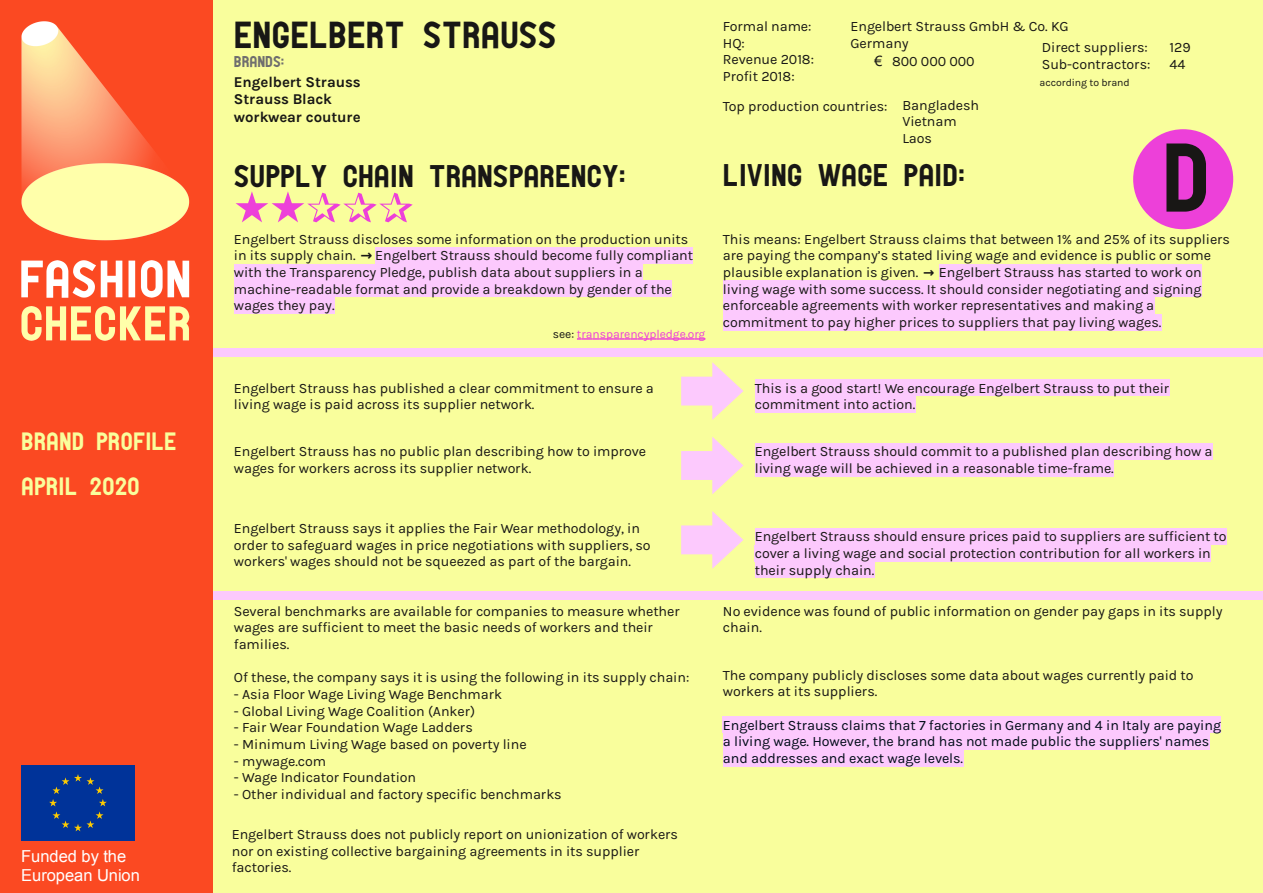
<style>
.page{position:relative;width:1263px;height:893px;background:#f9fe9c}
.page>*{position:absolute;margin:0;border:0;box-sizing:border-box;transform-origin:0 0}
.t1{font:93px "PTF NORDIC Standard";color:#181715}
.t2{font:700 60px "DejaVu Sans Mono";color:#ed40d9}
.t3{font:36px "PTF NORDIC Standard";color:#181715}
.t4{font:30px "PTF NORDIC Standard";color:#181715}
.t5{font:24px/45px "PTF NORDIC Standard";color:#f9fe9c}
.t6{font:16.5px/18.9px "Arial";color:#fff}
.t7{font:700 15px/17.5px "Karla";letter-spacing:-.005em;color:#181715}
.t8{font:15px "PTF NORDIC Standard";color:#6f6e6e}
.t9{font:14.25px/16.6px "Karla";letter-spacing:-.005em;color:#181715}
.t10{font:14.25px/16.6px "Karla";letter-spacing:-.005em;color:#000b18}
.t11{font:12px "Karla";letter-spacing:-.005em;color:#ed40d9}
.t12{font:10.5px "Karla";letter-spacing:-.005em;color:#181715}
.s1{font-family:"Arial"}
.s2{font-family:"DejaVu Sans";font-weight:700;font-size:13.5px}
.s3{font-family:"DejaVu Sans";font-weight:700}
.s4{color:#181715}
</style>
<div class="page">
<div style="left:0;top:591px;width:1263px;height:9px;background:#fcc9fd"></div>
<div style="left:0;top:349px;width:1263px;height:8px;background:#fcc9fd"></div>
<div style="left:0;top:0;width:213px;height:893px;background:#fb4922"></div>
<img style="left:21px;top:21px;width:168px;height:319px">
<div style="left:21px;top:765px;width:113px;height:76px;background:#039"></div>
<div style="left:375px;top:247px;width:318px;height:17px;background:#fcc9fd"></div>
<div style="left:234px;top:264px;width:409px;height:17px;background:#fcc9fd"></div>
<div style="left:234px;top:281px;width:438px;height:16px;background:#fcc9fd"></div>
<div style="left:234px;top:297px;width:101px;height:17px;background:#fcc9fd"></div>
<div style="left:755px;top:379px;width:414px;height:17px;background:#fcc9fd"></div>
<div style="left:755px;top:396px;width:160px;height:17px;background:#fcc9fd"></div>
<div style="left:1133px;top:129px;width:100px;height:100px;background:#ed40d9;border-radius:50%"></div>
<div style="left:939px;top:264px;width:263px;height:17px;background:#fcc9fd"></div>
<div style="left:723px;top:281px;width:478px;height:16px;background:#fcc9fd"></div>
<div style="left:723px;top:297px;width:431px;height:17px;background:#fcc9fd"></div>
<div style="left:723px;top:314px;width:438px;height:17px;background:#fcc9fd"></div>
<div style="left:755px;top:443px;width:457px;height:17px;background:#fcc9fd"></div>
<div style="left:755px;top:460px;width:359px;height:17px;background:#fcc9fd"></div>
<div style="left:755px;top:528px;width:471px;height:17px;background:#fcc9fd"></div>
<div style="left:755px;top:545px;width:456px;height:17px;background:#fcc9fd"></div>
<div style="left:755px;top:562px;width:119px;height:16px;background:#fcc9fd"></div>
<div style="left:723px;top:716px;width:498px;height:17px;background:#fcc9fd"></div>
<div style="left:723px;top:733px;width:486px;height:17px;background:#fcc9fd"></div>
<div style="left:723px;top:750px;width:240px;height:16px;background:#fcc9fd"></div>
<svg style="left:681px;top:362px;width:62px;height:58px"></svg>
<svg style="left:681px;top:437px;width:62px;height:57px"></svg>
<svg style="left:681px;top:511px;width:62px;height:58px"></svg>
<svg style="left:577px;top:338px;width:128px;height:2px"></svg>
<h3 class="t5" style="left:21px;top:420px;width:157px">BRAND PROFILE<br>APRIL 2020</h3>
<p class="t6" style="left:21px;top:847px;width:120px">Funded by the<br>European Union</p>
<h3 class="t3" style="left:234px;top:22px;width:324px">ENGELBERT STRAUSS</h3>
<p class="t7" style="left:234px;top:73px;width:128px">Engelbert Strauss<br>Strauss Black workwear couture</p>
<p class="t9" style="left:723px;top:18px;width:90px">Formal name:</p>
<p class="t9" style="left:850px;top:18px;width:220px">Engelbert Strauss GmbH &amp; Co. KG</p>
<p class="t9" style="left:723px;top:35px;width:23px">HQ:</p>
<p class="t9" style="left:850px;top:35px;width:60px">Germany</p>
<p class="t9" style="left:723px;top:51px;width:93px">Revenue 2018:<br>Profit 2018:</p>
<p class="t9" style="left:1042px;top:39px;width:107px">Direct suppliers:</p>
<p class="t9" style="left:1169px;top:39px;width:23px">129</p>
<p class="t9" style="left:1042px;top:56px;width:110px">Sub-contractors:</p>
<p class="t9" style="left:1169px;top:56px;width:17px">44</p>
<p class="t8" style="left:234px;top:56px;width:52px">BRANDS:</p>
<p class="t9" style="left:874px;top:53px;width:102px"><span class="s1">€</span> 800 000 000</p>
<p class="t12" style="left:1039px;top:76px;width:92px">according to brand</p>
<p class="t9" style="left:902px;top:97px;width:78px">Bangladesh<br>Vietnam<br>Laos</p>
<p class="t9" style="left:723px;top:98px;width:166px">Top production countries:</p>
<h1 class="t1" style="left:1162px;top:144px;width:50px">D</h1>
<p class="t9" style="left:723px;top:231px;width:509px">This means: Engelbert Strauss claims that between 1% and 25% of its suppliers are paying the company’s stated living wage and evidence is public or some plausible explanation is given. <span class="s2">→</span> Engelbert Strauss has started to work on living wage with some success. It should consider negotiating and signing enforceable agreements with worker representatives and making a commitment to pay higher prices to suppliers that pay living wages.</p>
<h3 class="t4" style="left:234px;top:165px;width:393px">SUPPLY CHAIN TRANSPARENCY:</h3>
<h2 class="t2" style="left:234px;top:167px;width:182px">★★✰✰✰</h2>
<h3 class="t4" style="left:723px;top:164px;width:244px">LIVING WAGE PAID:</h3>
<p class="t9" style="left:234px;top:231px;width:461px">Engelbert Strauss discloses some information on the production units in its supply chain. <span class="s3">→</span> Engelbert Strauss should become fully compliant with the Transparency Pledge, publish data about suppliers in a machine-readable format and provide a breakdown by gender of the wages they pay.</p>
<p class="t11" style="left:553px;top:327px;width:154px"><span class="s4">see:</span> transparencypledge.org</p>
<p class="t9" style="left:234px;top:380px;width:422px">Engelbert Strauss has published a clear commitment to ensure a living wage is paid across its supplier network.</p>
<p class="t9" style="left:234px;top:443px;width:414px">Engelbert Strauss has no public plan describing how to improve wages for workers across its supplier network.</p>
<p class="t9" style="left:755px;top:443px;width:459px">Engelbert Strauss should commit to a published plan describing how a living wage will be achieved in a reasonable time-frame.</p>
<p class="t9" style="left:755px;top:379px;width:416px">This is a good start! We encourage Engelbert Strauss to put their commitment into action.</p>
<p class="t9" style="left:234px;top:520px;width:418px">Engelbert Strauss says it applies the Fair Wear methodology, in order to safeguard wages in price negotiations with suppliers, so workers' wages should not be squeezed as part of the bargain.</p>
<p class="t9" style="left:755px;top:528px;width:473px">Engelbert Strauss should ensure prices paid to suppliers are sufficient to cover a living wage and social protection contribution for all workers in their supply chain.</p>
<p class="t9" style="left:723px;top:603px;width:501px">No evidence was found of public information on gender pay gaps in its supply chain.</p>
<p class="t9" style="left:723px;top:666px;width:472px">The company publicly discloses some data about wages currently paid to workers at its suppliers.</p>
<p class="t10" style="left:723px;top:716px;width:500px">Engelbert Strauss claims that 7 factories in Germany and 4 in Italy are paying a living wage. However, the brand has not made public the suppliers' names and addresses and exact wage levels.</p>
<p class="t9" style="left:234px;top:603px;width:447px">Several benchmarks are available for companies to measure whether wages are sufficient to meet the basic needs of workers and their families.</p>
<p class="t9" style="left:234px;top:669px;width:457px">Of these, the company says it is using the following in its supply chain:</p>
<p class="t9" style="left:234px;top:686px;width:270px">- Asia Floor Wage Living Wage Benchmark</p>
<p class="t9" style="left:234px;top:703px;width:243px">- Global Living Wage Coalition (Anker)</p>
<p class="t9" style="left:234px;top:719px;width:240px">- Fair Wear Foundation Wage Ladders</p>
<p class="t9" style="left:234px;top:736px;width:294px">- Minimum Living Wage based on poverty line</p>
<p class="t9" style="left:234px;top:753px;width:94px">- mywage.com</p>
<p class="t9" style="left:234px;top:769px;width:184px">- Wage Indicator Foundation</p>
<p class="t9" style="left:234px;top:786px;width:329px">- Other individual and factory specific benchmarks</p>
<p class="t9" style="left:232px;top:826px;width:448px">Engelbert Strauss does not publicly report on unionization of workers nor on existing collective bargaining agreements in its supplier factories.</p>
</div>
